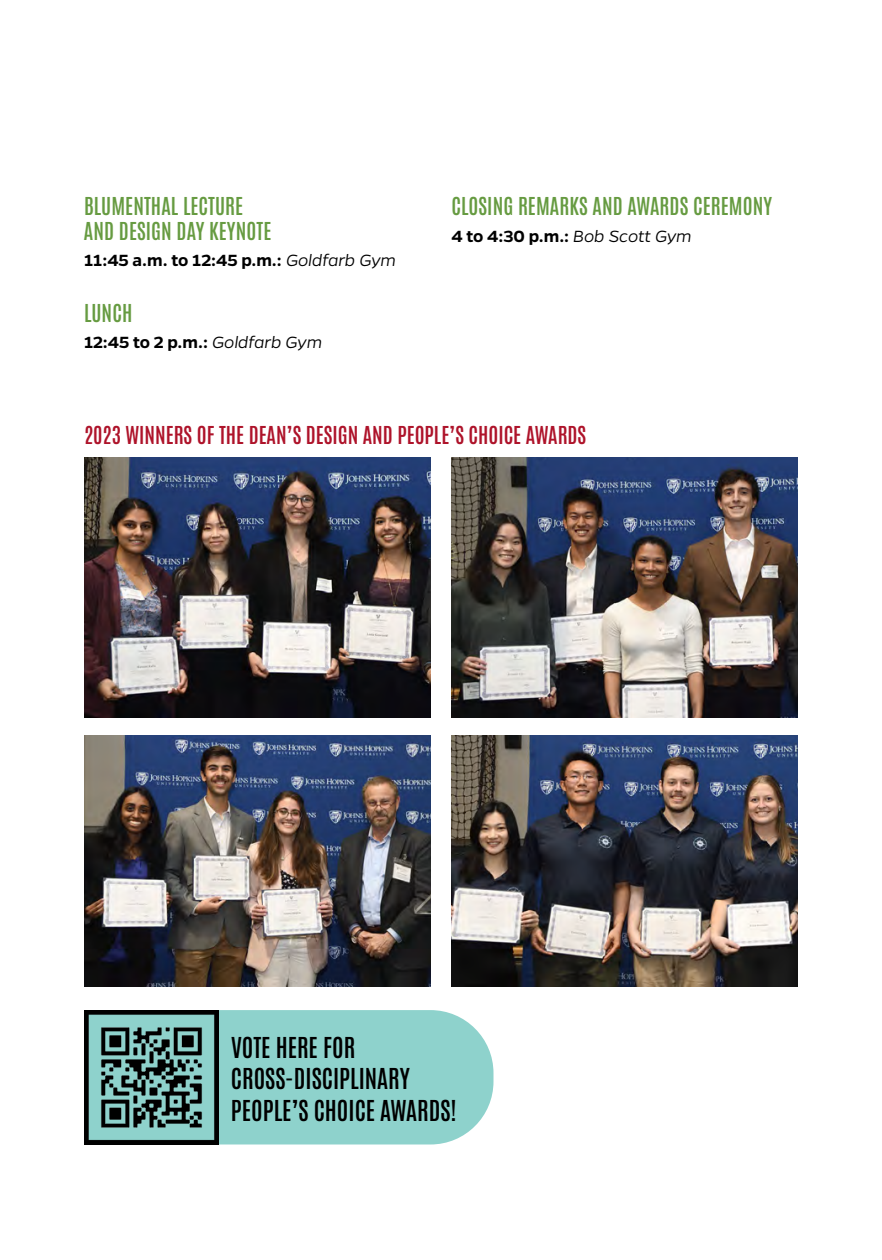
<style>
.page{position:relative;width:882px;height:1260px;background:#fff}
.page>*{position:absolute;margin:0;border:0;box-sizing:border-box;transform-origin:0 0}
.t1{font:600 24.5px/31.5px "Antonio";color:#000}
.body{font:600 21px/24.5px "Antonio";letter-spacing:.005em;color:#669b41}
.t2{font:600 21px "Antonio";color:#ae132a}
.body-2{font:600 18.38px "Gentona";color:#000}
.s1{font-weight:300;font-style:italic}
</style>
<div class="page">
<div style="left:218px;top:1010px;width:276px;height:134px;background:#8ed2cc"></div>
<img style="left:84px;top:458px;width:346px;height:259px">
<img style="left:452px;top:458px;width:346px;height:259px">
<img style="left:84px;top:736px;width:346px;height:251px">
<img style="left:452px;top:736px;width:346px;height:251px">
<img style="left:84px;top:1010px;width:134px;height:135px">
<p class="body" style="left:84px;top:194px;width:189px">BLUMENTHAL LECTURE<br>AND DESIGN DAY KEYNOTE</p>
<p class="body-2" style="left:84px;top:250px;width:314px">11:45 a.m. to 12:45 p.m.: <span class="s1">Goldfarb Gym</span></p>
<p class="body" style="left:84px;top:301px;width:50px">LUNCH</p>
<p class="body-2" style="left:84px;top:332px;width:240px">12:45 to 2 p.m.: <span class="s1">Goldfarb Gym</span></p>
<p class="body" style="left:452px;top:194px;width:322px">CLOSING REMARKS AND AWARDS CEREMONY</p>
<p class="body-2" style="left:452px;top:225px;width:242px">4 to 4:30 p.m.: <span class="s1">Bob Scott Gym</span></p>
<h2 class="t2" style="left:84px;top:420px;width:504px">2023 WINNERS OF THE DEAN’S DESIGN AND PEOPLE’S CHOICE AWARDS</h2>
<p class="t1" style="left:231px;top:1032px;width:227px">VOTE HERE FOR<br>CROSS-DISCIPLINARY<br>PEOPLE’S CHOICE AWARDS!</p>
</div>
